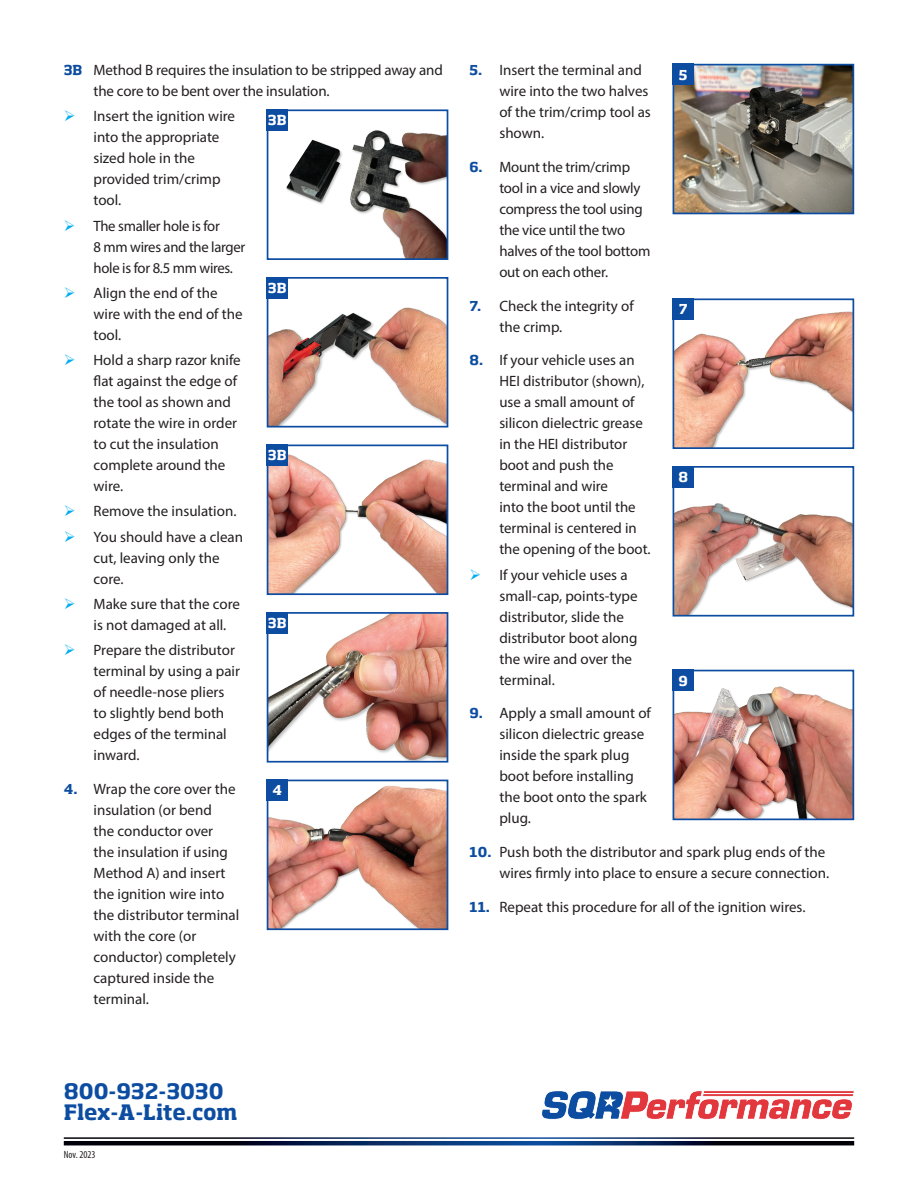
<style>
.page{position:relative;width:918px;height:1188px;background:#fff}
.page>*{position:absolute;margin:0;border:0;box-sizing:border-box;transform-origin:0 0}
.t1{font:700 21px/21px "Soho Std";color:#0d4da1}
.t2{font:15px/21px "Myriad Pro";color:#231f20}
.t3{font:15px/21px "Myriad Pro";letter-spacing:-.02em;color:#231f20}
.t4{font:700 13.5px "Soho Std";color:#fff}
.t5{font:condensed 10.5px "Myriad Pro";color:#231f20}
.s1{font-family:"Soho Std";font-weight:700;font-size:13.5px;color:#0d4da1}
</style>
<div class="page">
<img style="left:286px;top:130px;width:159px;height:127px">
<div style="left:267px;top:109px;width:181px;height:151px;border:2px solid #0d4da1"></div>
<img style="left:676px;top:67px;width:175px;height:144px">
<div style="left:673px;top:64px;width:181px;height:150px;border:2px solid #0d4da1"></div>
<img style="left:676px;top:311px;width:175px;height:135px">
<div style="left:673px;top:298px;width:181px;height:151px;border:2px solid #0d4da1"></div>
<img style="left:676px;top:487px;width:175px;height:127px">
<div style="left:673px;top:466px;width:181px;height:151px;border:2px solid #0d4da1"></div>
<img style="left:676px;top:686px;width:175px;height:131px">
<div style="left:673px;top:670px;width:181px;height:150px;border:2px solid #0d4da1"></div>
<img style="left:270px;top:298px;width:175px;height:127px">
<div style="left:267px;top:277px;width:181px;height:151px;border:2px solid #0d4da1"></div>
<img style="left:270px;top:454px;width:175px;height:138px">
<div style="left:267px;top:445px;width:181px;height:150px;border:2px solid #0d4da1"></div>
<img style="left:270px;top:615px;width:175px;height:145px">
<div style="left:267px;top:612px;width:181px;height:151px;border:2px solid #0d4da1"></div>
<img style="left:270px;top:785px;width:175px;height:142px">
<div style="left:267px;top:780px;width:181px;height:150px;border:2px solid #0d4da1"></div>
<svg style="left:64px;top:1141px;width:790px;height:4px;background:#04193f"></svg>
<div style="left:267px;top:109px;width:21px;height:22px;background:#0d4da1"></div>
<div style="left:673px;top:64px;width:21px;height:21px;background:#0d4da1"></div>
<div style="left:673px;top:298px;width:21px;height:22px;background:#0d4da1"></div>
<div style="left:673px;top:466px;width:21px;height:21px;background:#0d4da1"></div>
<div style="left:673px;top:670px;width:21px;height:21px;background:#0d4da1"></div>
<div style="left:267px;top:277px;width:21px;height:21px;background:#0d4da1"></div>
<div style="left:267px;top:445px;width:21px;height:21px;background:#0d4da1"></div>
<div style="left:267px;top:612px;width:21px;height:21px;background:#0d4da1"></div>
<div style="left:267px;top:780px;width:21px;height:21px;background:#0d4da1"></div>
<svg style="left:541px;top:1091px;width:313px;height:29px"></svg>
<p class="t2" style="left:94px;top:59px;width:351px;text-indent:-30px"><span class="s1">3B</span> Method B requires the insulation to be stripped away and the core to be bent over the insulation.</p>
<p class="t2" style="left:94px;top:106px;width:143px">Insert the ignition wire into the appropriate sized hole in the provided trim/crimp tool.</p>
<p class="t3" style="left:94px;top:215px;width:153px">The smaller hole is for<br>8 mm wires and the larger hole is for 8.5 mm wires.</p>
<p class="t2" style="left:94px;top:282px;width:151px">Align the end of the wire with the end of the tool.</p>
<p class="t2" style="left:94px;top:349px;width:149px">Hold a sharp razor knife flat against the edge of the tool as shown and rotate the wire in order to cut the insulation complete around the wire.</p>
<p class="t2" style="left:94px;top:498px;width:151px;line-height:25.2px">Remove the insulation.<br>You should have a clean</p>
<p class="t2" style="left:94px;top:547px;width:128px">cut, leaving only the core.</p>
<p class="t2" style="left:94px;top:593px;width:148px">Make sure that the core is not damaged at all.</p>
<p class="t2" style="left:94px;top:639px;width:148px">Prepare the distributor terminal by using a pair of needle-nose pliers to slightly bend both edges of the terminal inward.</p>
<p class="t2" style="left:94px;top:778px;width:147px;text-indent:-30px"><span class="s1">4.</span> Wrap the core over the insulation (or bend<br>the conductor over<br>the insulation if using<br>Method A) and insert the ignition wire into the distributor terminal with the core (or conductor) completely captured inside the terminal.</p>
<p class="t4" style="left:268px;top:112px;width:20px">3B</p>
<p class="t4" style="left:268px;top:279px;width:20px">3B</p>
<p class="t4" style="left:268px;top:447px;width:20px">3B</p>
<p class="t4" style="left:268px;top:614px;width:20px">3B</p>
<p class="t4" style="left:273px;top:782px;width:11px">4</p>
<p class="t2" style="left:499px;top:59px;width:153px;text-indent:-30px"><span class="s1">5.</span> Insert the terminal and wire into the two halves of the trim/crimp tool as shown.</p>
<p class="t2" style="left:499px;top:156px;width:153px;text-indent:-30px"><span class="s1">6.</span> Mount the trim/crimp tool in a vice and slowly compress the tool using the vice until the two halves of the tool bottom out on each other.</p>
<p class="t2" style="left:499px;top:295px;width:136px;text-indent:-30px"><span class="s1">7.</span> Check the integrity of the crimp.</p>
<p class="t2" style="left:499px;top:350px;width:153px;text-indent:-30px"><span class="s1">8.</span> If your vehicle uses an<br>HEI distributor (shown), use a small amount of silicon dielectric grease in the HEI distributor boot and push the terminal and wire<br>into the boot until the terminal is centered in the opening of the boot.</p>
<p class="t2" style="left:499px;top:564px;width:140px">If your vehicle uses a small-cap, points-type distributor, slide the distributor boot along the wire and over the terminal.</p>
<p class="t2" style="left:499px;top:703px;width:153px;text-indent:-30px"><span class="s1">9.</span> Apply a small amount of silicon dielectric grease inside the spark plug boot before installing the boot onto the spark plug.</p>
<p class="t2" style="left:470px;top:841px;width:361px;text-align:right"><span class="s1">10.</span> Push both the distributor and spark plug ends of the wires firmly into place to ensure a secure connection.</p>
<p class="t2" style="left:470px;top:896px;width:337px"><span class="s1">11.</span> Repeat this procedure for all of the ignition wires.</p>
<p class="t4" style="left:679px;top:66px;width:10px">5</p>
<p class="t4" style="left:679px;top:301px;width:10px">7</p>
<p class="t4" style="left:678px;top:468px;width:11px">8</p>
<p class="t4" style="left:679px;top:672px;width:11px">9</p>
<h1 class="t1" style="left:64px;top:1080px;width:175px">800-932-3030<br>Flex-A-Lite.com</h1>
<p class="t5" style="left:64px;top:1148px;width:33px">Nov. 2023</p>
</div>
